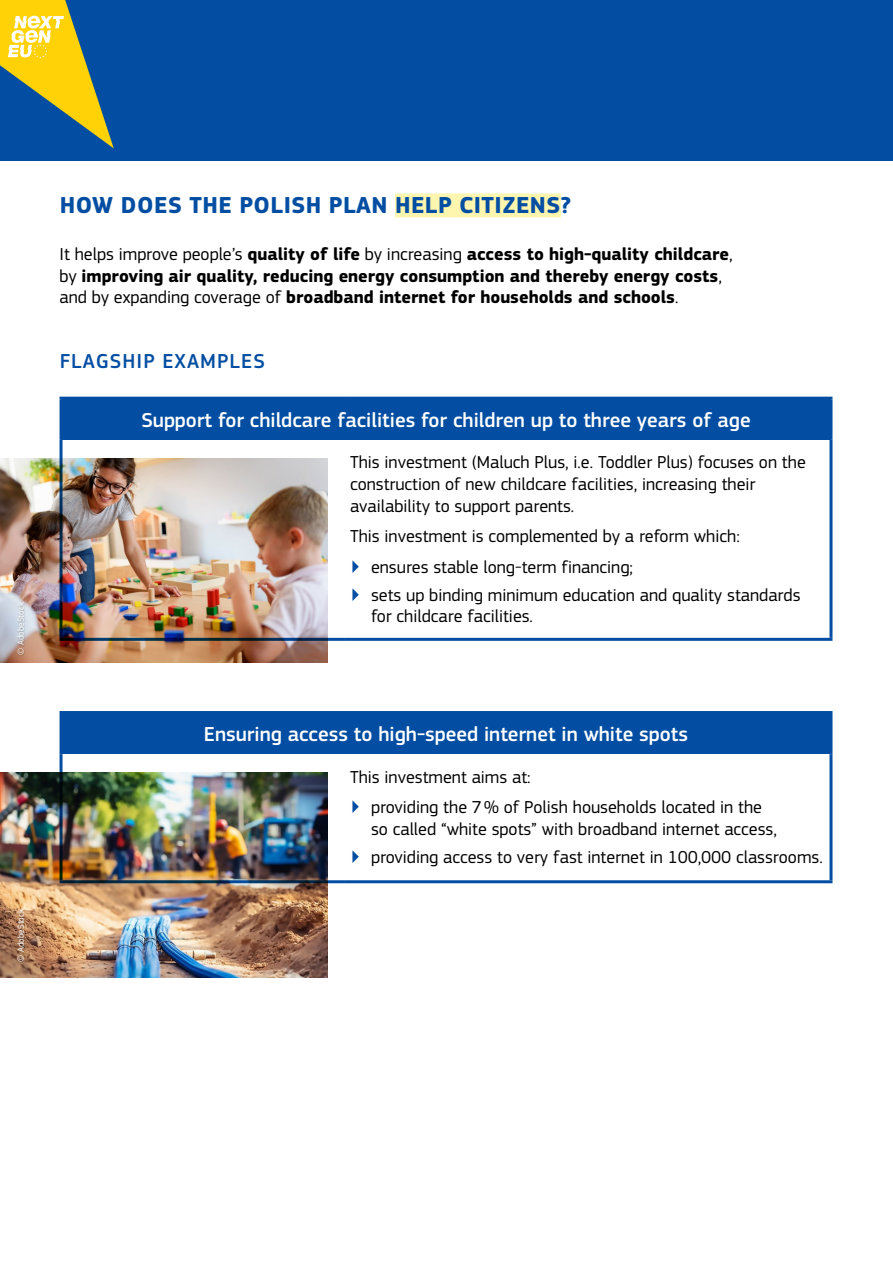
<style>
.page{position:relative;width:893px;height:1263px;background:#fff}
.page>*{position:absolute;margin:0;border:0;box-sizing:border-box;transform-origin:0 0}
.t1{font:700 24px "EC Square Sans Pro";letter-spacing:.02em;color:#034ea2}
.t2{font:500 21px "EC Square Sans Pro";color:#fff}
.t3{font:500 21px "EC Square Sans Pro";letter-spacing:.05em;color:#034ea2}
.t4{font:18px/21.6px "EC Square Sans Pro";color:#000}
.t5{font:700 18px/21.6px "EC Square Sans Pro";color:#000}
.t6{font:9px "EC Square Sans Pro";color:#fff}
.s1{font-weight:400}
.s2{color:#034ea2}
</style>
<div class="page">
<div style="left:0;top:0;width:893px;height:160px;background:#034ea2"></div>
<div style="left:395px;top:194px;width:166px;height:24px;background:#fef6af"></div>
<div style="left:61px;top:398px;width:770px;height:42px;background:#034ea2"></div>
<hr style="left:60px;top:400px;width:3px;height:40px;background:#034ea2">
<hr style="left:60px;top:397px;width:284px;height:3px;background:#034ea2">
<hr style="left:344px;top:397px;width:488px;height:3px;background:#034ea2">
<hr style="left:829px;top:400px;width:3px;height:40px;background:#034ea2">
<hr style="left:60px;top:440px;width:3px;height:198px;background:#034ea2">
<hr style="left:60px;top:638px;width:284px;height:3px;background:#034ea2">
<hr style="left:829px;top:440px;width:3px;height:198px;background:#034ea2">
<hr style="left:344px;top:638px;width:488px;height:3px;background:#034ea2">
<div style="left:61px;top:712px;width:770px;height:42px;background:#034ea2"></div>
<hr style="left:60px;top:714px;width:3px;height:40px;background:#034ea2">
<hr style="left:60px;top:711px;width:284px;height:3px;background:#034ea2">
<hr style="left:344px;top:711px;width:488px;height:3px;background:#034ea2">
<hr style="left:829px;top:714px;width:3px;height:40px;background:#034ea2">
<hr style="left:60px;top:754px;width:3px;height:126px;background:#034ea2">
<hr style="left:60px;top:880px;width:284px;height:3px;background:#034ea2">
<hr style="left:829px;top:754px;width:3px;height:126px;background:#034ea2">
<hr style="left:344px;top:880px;width:488px;height:3px;background:#034ea2">
<img style="left:0;top:458px;width:328px;height:205px">
<img style="left:0;top:773px;width:328px;height:204px">
<div style="left:16px;top:601px;width:10px;height:55px;background:#000;opacity:.36"></div>
<div style="left:16px;top:908px;width:10px;height:55px;background:#000;opacity:.36"></div>
<svg style="left:0;top:0;width:114px;height:148px"></svg>
<p class="t6" style="left:16px;top:655px;width:54px;rotate:-90deg">© AdobeStock</p>
<p class="t6" style="left:16px;top:962px;width:54px;rotate:-90deg">© AdobeStock</p>
<h1 class="t1" style="left:60px;top:191px;width:513px">HOW DOES THE POLISH PLAN HELP CITIZENS?</h1>
<p class="t5" style="left:60px;top:244px;width:675px"><span class="s1">It helps improve people’s</span> quality of life <span class="s1">by increasing</span> access to high-quality childcare<span class="s1">, by</span> improving air quality, reducing energy consumption and thereby energy costs<span class="s1">, and by expanding coverage of</span> broadband internet for households and schools<span class="s1">.</span></p>
<p class="t3" style="left:60px;top:349px;width:207px">FLAGSHIP EXAMPLES</p>
<p class="t2" style="left:141px;top:408px;width:611px">Support for childcare facilities for children up to three years of age</p>
<p class="t4" style="left:350px;top:452px;width:457px">This investment (Maluch Plus, i.e. Toddler Plus) focuses on the construction of new childcare facilities, increasing their availability to support parents.</p>
<p class="t4" style="left:350px;top:521px;width:391px;line-height:30.6px">This investment is complemented by a reform which: <span class="s2">▶</span> ensures stable long-term financing;</p>
<p class="t4" style="left:371px;top:584px;width:431px;text-indent:-21px"><span class="s2">▶</span> sets up binding minimum education and quality standards for childcare facilities.</p>
<p class="t2" style="left:204px;top:722px;width:486px">Ensuring access to high-speed internet in white spots</p>
<p class="t4" style="left:350px;top:761px;width:414px;line-height:30.6px">This investment aims at:<br><span class="s2">▶</span> providing the 7% of Polish households located in the</p>
<p class="t4" style="left:350px;top:815px;width:474px;line-height:27.9px;text-indent:21px">so called “white spots” with broadband internet access,<br><span class="s2">▶</span> providing access to very fast internet in 100,000 classrooms.</p>
</div>
